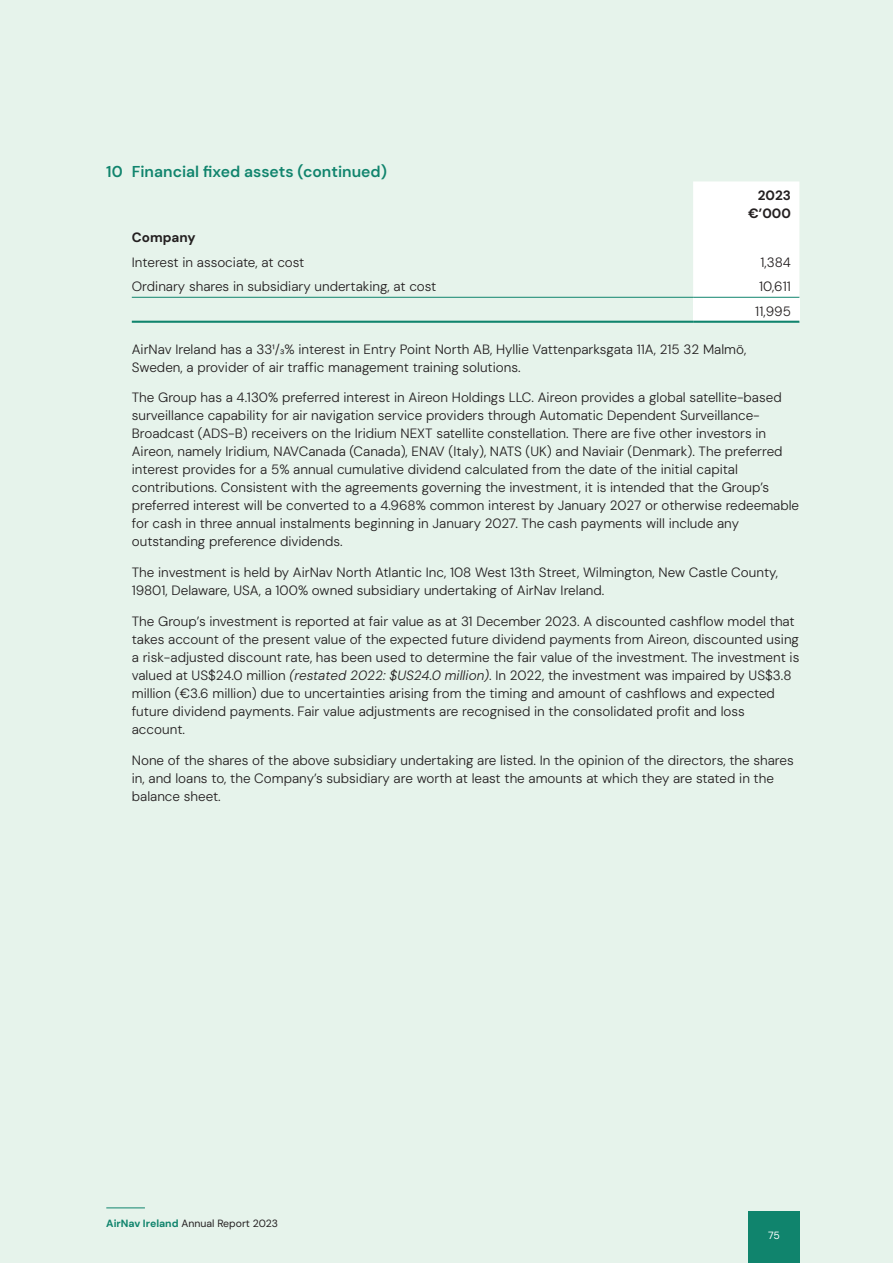
<style>
.page{position:relative;width:893px;height:1263px;background:#e6f3eb}
.page>*{position:absolute;margin:0;border:0;box-sizing:border-box;transform-origin:0 0}
.t1{font:600 15.75px "DM Sans";color:#10846d}
.t2{font:300 13.5px/18px "DM Sans";color:#231f20}
.t3{font:700 13.5px/18px "DM Sans";color:#231f20;text-align:right}
.t4{font:10.5px "DM Sans";color:#231f20}
.t5{font:10.5px "DM Sans";color:#fff}
.s1{font-style:italic}
.s2{font-weight:700;color:#10846d}
</style>
<div class="page">
<hr style="left:106px;top:1207px;width:39px;height:1px;background:#10846d">
<div style="left:748px;top:1212px;width:51px;height:51px;background:#10846d"></div>
<div style="left:693px;top:181px;width:106px;height:116px;background:#fff"></div>
<div style="left:693px;top:297px;width:106px;height:25px;background:#fff"></div>
<hr style="left:132px;top:297px;width:561px;height:1px;background:#10846d">
<hr style="left:693px;top:297px;width:106px;height:1px;background:#10846d">
<hr style="left:132px;top:321px;width:561px;height:2px;background:#10846d">
<hr style="left:693px;top:321px;width:106px;height:2px;background:#10846d">
<p class="t1" style="left:106px;top:162px;width:282px">10 Financial fixed assets (continued)</p>
<p class="t3" style="left:748px;top:186px;width:44px">2023 €’000</p>
<p class="t3" style="left:132px;top:229px;width:65px">Company</p>
<p class="t2" style="left:132px;top:253px;width:174px">Interest in associate, at cost</p>
<p class="t2" style="left:760px;top:253px;width:32px">1,384</p>
<p class="t2" style="left:132px;top:278px;width:306px">Ordinary shares in subsidiary undertaking, at cost</p>
<p class="t2" style="left:755px;top:274px;width:37px;line-height:24.5px">10,611<br>11,995</p>
<p class="t2" style="left:132px;top:340px;width:616px">AirNav Ireland has a 33¹/3% interest in Entry Point North AB, Hyllie Vattenparksgata 11A, 215 32 Malmö,<br>Sweden, a provider of air traffic management training solutions.</p>
<p class="t2" style="left:132px;top:388px;width:669px">The Group has a 4.130% preferred interest in Aireon Holdings LLC. Aireon provides a global satellite-based surveillance capability for air navigation service providers through Automatic Dependent Surveillance-Broadcast (ADS-B) receivers on the Iridium NEXT satellite constellation. There are five other investors in Aireon, namely Iridium, NAVCanada (Canada), ENAV (Italy), NATS (UK) and Naviair (Denmark). The preferred interest provides for a 5% annual cumulative dividend calculated from the date of the initial capital contributions. Consistent with the agreements governing the investment, it is intended that the Group’s preferred interest will be converted to a 4.968% common interest by January 2027 or otherwise redeemable for cash in three annual instalments beginning in January 2027. The cash payments will include any outstanding preference dividends.</p>
<p class="t2" style="left:132px;top:563px;width:648px">The investment is held by AirNav North Atlantic Inc, 108 West 13th Street, Wilmington, New Castle County,<br>19801, Delaware, USA, a 100% owned subsidiary undertaking of AirNav Ireland.</p>
<p class="t2" style="left:132px;top:612px;width:669px">The Group’s investment is reported at fair value as at 31 December 2023. A discounted cashflow model that takes account of the present value of the expected future dividend payments from Aireon, discounted using a risk-adjusted discount rate, has been used to determine the fair value of the investment. The investment is valued at US$24.0 million <span class="s1">(restated 2022: $US24.0 million)</span>. In 2022, the investment was impaired by US$3.8 million (€3.6 million) due to uncertainties arising from the timing and amount of cashflows and expected future dividend payments. Fair value adjustments are recognised in the consolidated profit and loss account.</p>
<p class="t2" style="left:132px;top:751px;width:663px">None of the shares of the above subsidiary undertaking are listed. In the opinion of the directors, the shares in, and loans to, the Company’s subsidiary are worth at least the amounts at which they are stated in the balance sheet.</p>
<p class="t4" style="left:106px;top:1216px;width:173px"><span class="s2">AirNav Ireland</span> Annual Report 2023</p>
<p class="t5" style="left:768px;top:1229px;width:13px">75</p>
</div>
